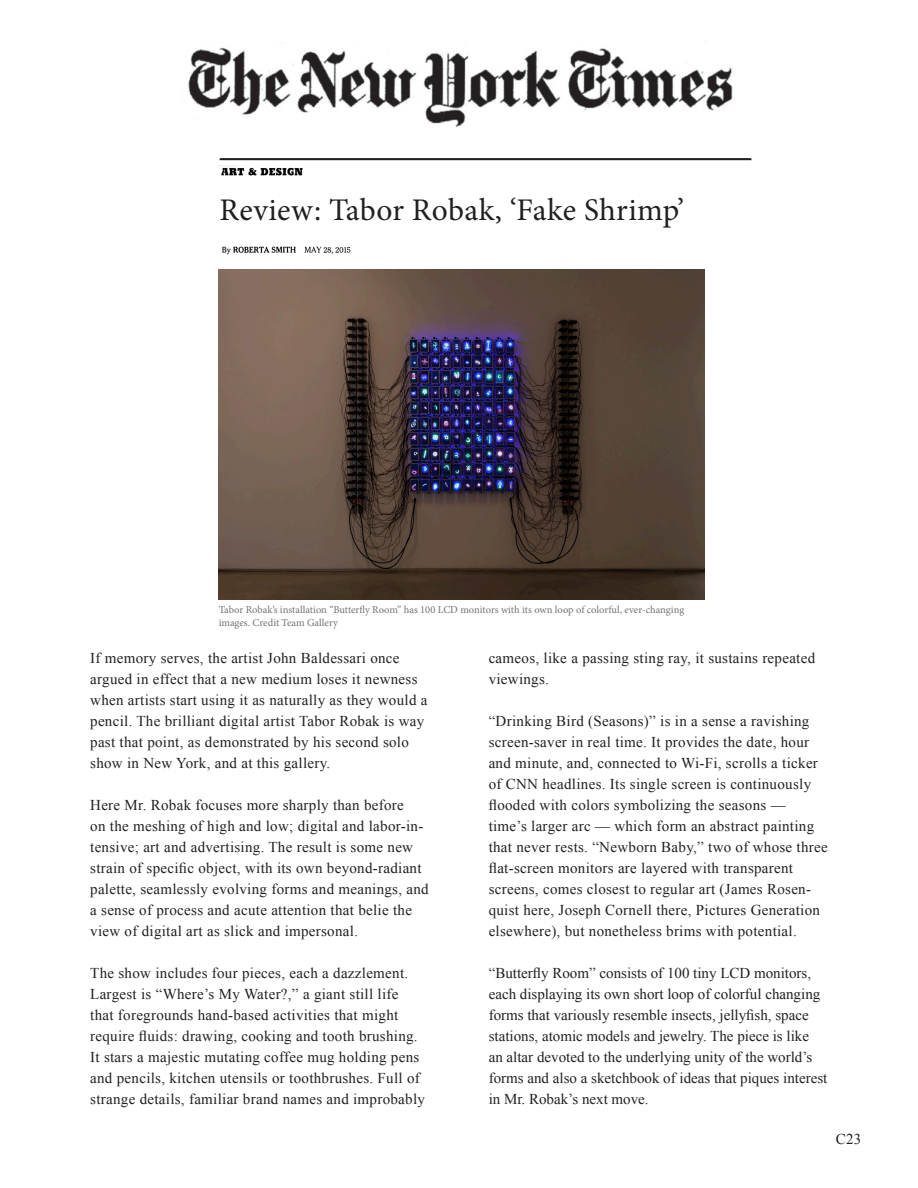
<style>
.page{position:relative;width:918px;height:1188px;background:#fff}
.page>*{position:absolute;margin:0;border:0;box-sizing:border-box;transform-origin:0 0}
.t1{font:31.5px "Minion Pro";letter-spacing:.01em;color:#231f20}
.t2{font:15px/21px "Times New Roman";letter-spacing:.02em;color:#231f20}
.t3{font:15px/21px "Times New Roman";color:#231f20}
.t4{font:10.5px/12.6px "Minion Pro";color:#717275}
</style>
<div class="page">
<img style="left:219px;top:270px;width:485px;height:329px">
<img style="left:188px;top:41px;width:545px;height:87px">
<img style="left:219px;top:165px;width:84px;height:11px">
<div style="left:220px;top:158px;width:532px;height:2px;border:2px solid #231f20"></div>
<img style="left:222px;top:246px;width:129px;height:9px">
<p class="t1" style="left:220px;top:189px;width:466px">Review: Tabor Robak, ‘Fake Shrimp’</p>
<p class="t4" style="left:219px;top:604px;width:467px">Tabor Robak’s installation “Butterfly Room” has 100 LCD monitors with its own loop of colorful, ever-changing images. Credit Team Gallery</p>
<p class="t2" style="left:90px;top:647px;width:339px">If memory serves, the artist John Baldessari once argued in effect that a new medium loses it newness when artists start using it as naturally as they would a pencil. The brilliant digital artist Tabor Robak is way past that point, as demonstrated by his second solo show in New York, and at this gallery.</p>
<p class="t2" style="left:90px;top:794px;width:340px">Here Mr. Robak focuses more sharply than before<br>on the meshing of high and low; digital and labor-in&shy;tensive; art and advertising. The result is some new strain of specific object, with its own beyond-radiant palette, seamlessly evolving forms and meanings, and a sense of process and acute attention that belie the view of digital art as slick and impersonal.</p>
<p class="t2" style="left:90px;top:962px;width:336px">The show includes four pieces, each a dazzlement.<br>Largest is “Where’s My Water?,” a giant still life that foregrounds hand-based activities that might require fluids: drawing, cooking and tooth brushing.<br>It stars a majestic mutating coffee mug holding pens and pencils, kitchen utensils or toothbrushes. Full of strange details, familiar brand names and improbably</p>
<p class="t2" style="left:489px;top:647px;width:328px">cameos, like a passing sting ray, it sustains repeated viewings.</p>
<p class="t2" style="left:489px;top:710px;width:341px">“Drinking Bird (Seasons)” is in a sense a ravishing screen-saver in real time. It provides the date, hour and minute, and, connected to Wi-Fi, scrolls a ticker of CNN headlines. Its single screen is continuously flooded with colors symbolizing the seasons —<br>time’s larger arc — which form an abstract painting that never rests. “Newborn Baby,” two of whose three flat-screen monitors are layered with transparent screens, comes closest to regular art (James Rosen&shy;quist here, Joseph Cornell there, Pictures Generation elsewhere), but nonetheless brims with potential.</p>
<p class="t3" style="left:489px;top:962px;width:340px">“Butterfly Room” consists of 100 tiny LCD monitors, each displaying its own short loop of colorful changing forms that variously resemble insects, jellyfish, space stations, atomic models and jewelry. The piece is like<br>an altar devoted to the underlying unity of the world’s forms and also a sketchbook of ideas that piques interest in Mr. Robak’s next move.</p>
<p class="t2" style="left:836px;top:1129px;width:27px">C23</p>
</div>
